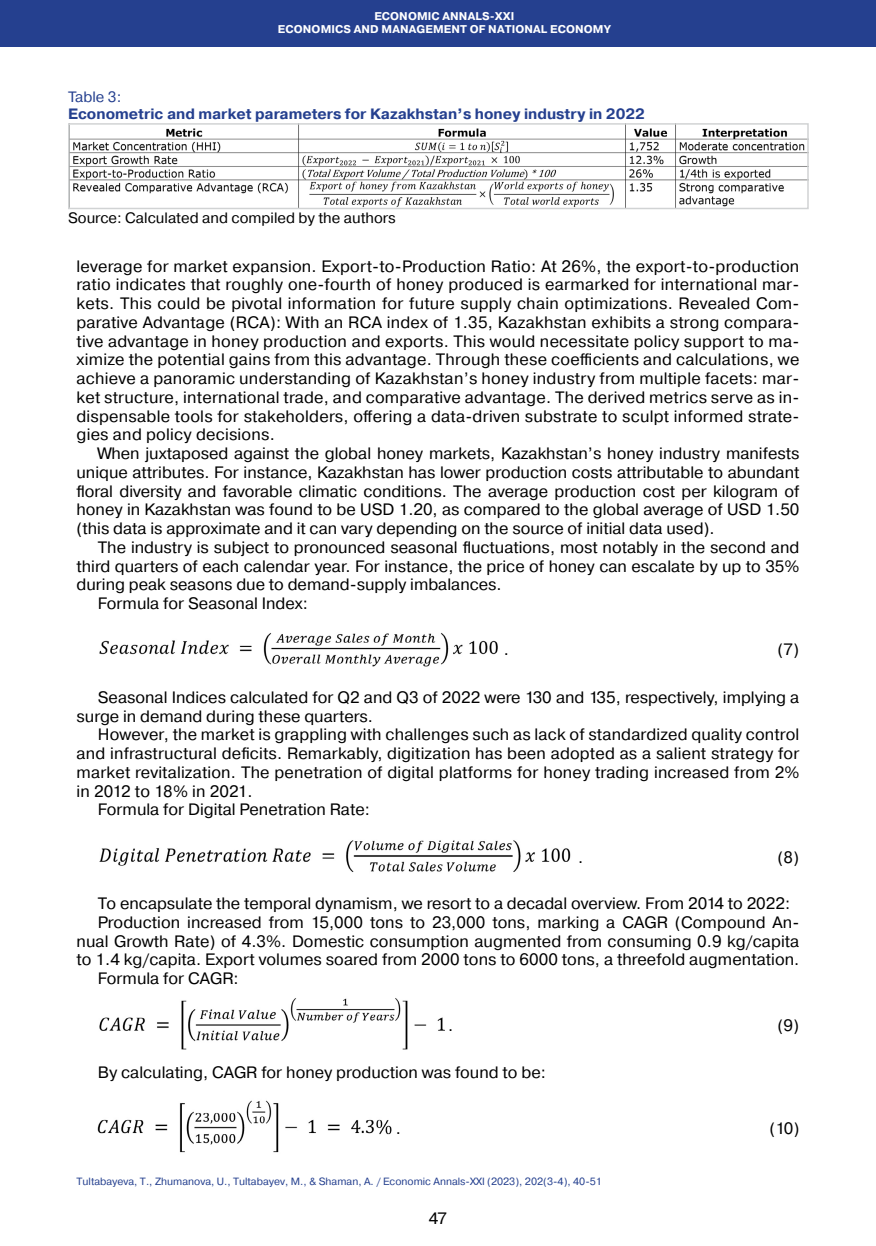
<style>
.page{position:relative;width:876px;height:1246px;background:#fff}
.page>*{position:absolute;margin:0;border:0;box-sizing:border-box;transform-origin:0 0}
.Абзац_2019{font:16.5px/18.8px "Pragmatica";letter-spacing:.015em;color:#000}
.Таблицы___рисунки_ша{font:700 15px "Pragmatica";color:#25408f}
.Таблицы__рисунки__по{font:15px "Pragmatica";color:#000}
.Таблицы___рисунки_ша-2{font:15px "Pragmatica";color:#25408f}
.Посада_2016{font:700 11.25px "Pragmatica";letter-spacing:.01em;color:#fff}
.Нижний_колонтитул_20{font:10.5px "Pragmatica";color:#25408f}
</style>
<div class="page">
<div style="left:0;top:0;width:876px;height:47px;background:#25408f"></div>
<img style="left:99px;top:633px;width:399px;height:34px">
<img style="left:99px;top:840px;width:472px;height:32px">
<img style="left:99px;top:998px;width:346px;height:52px">
<img style="left:98px;top:1100px;width:294px;height:53px">
<img style="left:71px;top:126px;width:735px;height:80px">
<div style="left:68px;top:123px;width:741px;height:86px;border:2px solid #d1d3d4"></div>
<p class="Посада_2016" style="left:374px;top:9px;width:142px">ECONOMIC ANNALS-XXI</p>
<p class="Посада_2016" style="left:278px;top:22px;width:334px">ECONOMICS AND MANAGEMENT OF NATIONAL ECONOMY</p>
<p class="Таблицы___рисунки_ша-2" style="left:68px;top:88px;width:55px">Table 3:</p>
<p class="Таблицы___рисунки_ша" style="left:68px;top:104px;width:578px">Econometric and market parameters for Kazakhstan’s honey industry in 2022</p>
<p class="Таблицы__рисунки__по" style="left:68px;top:209px;width:329px">Source: Calculated and compiled by the authors</p>
<p class="Абзац_2019" style="left:77px;top:257px;width:724px">leverage for market expansion. Export-to-Production Ratio: At 26%, the export-to-production ratio indicates that roughly one-fourth of honey produced is earmarked for international mar&shy;kets. This could be pivotal information for future supply chain optimizations. Revealed Com&shy;parative Advantage (RCA): With an RCA index of 1.35, Kazakhstan exhibits a strong compara&shy;tive advantage in honey production and exports. This would necessitate policy support to ma&shy;ximize the potential gains from this advantage. Through these coefficients and calculations, we achieve a panoramic understanding of Kazakhstan’s honey industry from multiple facets: mar&shy;ket structure, international trade, and comparative advantage. The derived metrics serve as in&shy;dispensable tools for stakeholders, offering a data-driven substrate to sculpt informed strate&shy;gies and policy decisions.</p>
<p class="Абзац_2019" style="left:77px;top:444px;width:724px;text-align:justify;text-indent:21px">When juxtaposed against the global honey markets, Kazakhstan’s honey industry manifests unique attributes. For instance, Kazakhstan has lower production costs attributable to abundant floral diversity and favorable climatic conditions. The average production cost per kilogram of honey in Kazakhstan was found to be USD 1.20, as compared to the global average of USD 1.50 (this data is approximate and it can vary depending on the source of initial data used).</p>
<p class="Абзац_2019" style="left:77px;top:538px;width:724px;text-align:justify;text-indent:21px">The industry is subject to pronounced seasonal fluctuations, most notably in the second and third quarters of each calendar year. For instance, the price of honey can escalate by up to 35% during peak seasons due to demand-supply imbalances.</p>
<p class="Абзац_2019" style="left:98px;top:594px;width:212px">Formula for Seasonal Index:</p>
<p class="Абзац_2019" style="left:504px;top:640px;width:7px">.</p>
<p class="Абзац_2019" style="left:777px;top:640px;width:23px">(7)</p>
<p class="Абзац_2019" style="left:77px;top:688px;width:724px;text-indent:21px">Seasonal Indices calculated for Q2 and Q3 of 2022 were 130 and 135, respectively, implying a surge in demand during these quarters.</p>
<p class="Абзац_2019" style="left:77px;top:726px;width:724px;text-align:justify;text-indent:21px">However, the market is grappling with challenges such as lack of standardized quality control and infrastructural deficits. Remarkably, digitization has been adopted as a salient strategy for market revitalization. The penetration of digital platforms for honey trading increased from 2% in 2012 to 18% in 2021.</p>
<p class="Абзац_2019" style="left:98px;top:801px;width:274px">Formula for Digital Penetration Rate:</p>
<p class="Абзац_2019" style="left:578px;top:848px;width:7px">.</p>
<p class="Абзац_2019" style="left:777px;top:848px;width:23px">(8)</p>
<p class="Абзац_2019" style="left:98px;top:894px;width:694px">To encapsulate the temporal dynamism, we resort to a decadal overview. From 2014 to 2022:</p>
<p class="Абзац_2019" style="left:77px;top:913px;width:724px;text-indent:21px">Production increased from 15,000 tons to 23,000 tons, marking a CAGR (Compound An&shy;nual Growth Rate) of 4.3%. Domestic consumption augmented from consuming 0.9 kg/capita to 1.4 kg/capita. Export volumes soared from 2000 tons to 6000 tons, a threefold augmentation.</p>
<p class="Абзац_2019" style="left:98px;top:969px;width:142px">Formula for CAGR:</p>
<p class="Абзац_2019" style="left:448px;top:1017px;width:7px">.</p>
<p class="Абзац_2019" style="left:777px;top:1017px;width:23px">(9)</p>
<p class="Абзац_2019" style="left:98px;top:1063px;width:450px">By calculating, CAGR for honey production was found to be:</p>
<p class="Абзац_2019" style="left:396px;top:1119px;width:7px">.</p>
<p class="Абзац_2019" style="left:769px;top:1119px;width:32px">(10)</p>
<p class="Нижний_колонтитул_20" style="left:77px;top:1174px;width:527px">Tultabayeva, T., Zhumanova, U., Tultabayev, M., &amp; Shaman, A. / Economic Annals-XXI (2023), 202(3-4), 40-51</p>
<p class="Абзац_2019" style="left:429px;top:1210px;width:20px">47</p>
</div>
